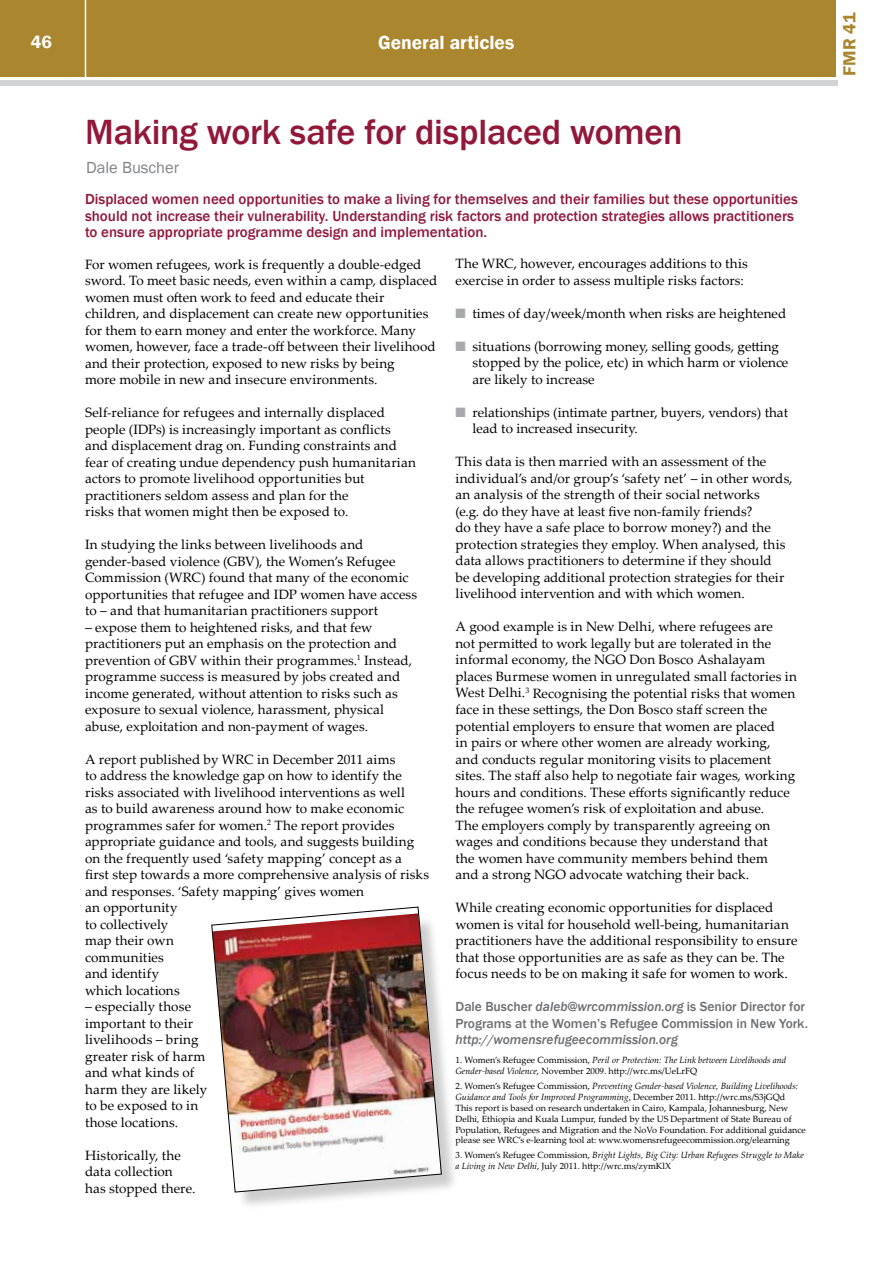
<style>
.page{position:relative;width:893px;height:1263px;background:#fff}
.page>*{position:absolute;margin:0;border:0;box-sizing:border-box;transform-origin:0 0}
.t1{font:500 36px "Franklin Gothic";letter-spacing:-.01em;color:#92183a}
.t2{font:600 19.5px "Franklin Gothic";color:#fff}
.t3{font:600 18px "Franklin Gothic";color:#aa862f}
.t4{font:600 18px "Franklin Gothic";color:#fff}
.t5{font:16.5px "Franklin Gothic";color:#808285}
.t6{font:500 15px/16.5px "Franklin Gothic";color:#92183a}
.t7{font:13.5px/16.5px "Palatino Linotype";letter-spacing:.005em;color:#000}
.t8{font:500 13.5px/16.5px "Franklin Gothic";color:#6d6e71}
.t9{font:italic 500 13.5px "Franklin Gothic";color:#6d6e71}
.t10{font:9px/10.8px "Palatino Linotype";color:#000}
.t11{font:italic 9px/10.8px "Palatino Linotype";color:#000}
.s1{color:#a7a9ac}
.s2{font-style:italic}
.s3{font-style:normal}
</style>
<div class="page">
<div style="left:0;top:0;width:836px;height:77px;background:#aa862f"></div>
<div style="left:0;top:80px;width:837px;height:5px;background:#d1d3d4"></div>
<hr style="left:85px;top:0;width:1px;height:78px;background:#fff">
<div style="left:214px;top:910px;width:246px;height:300px;background:#000;opacity:.2"></div>
<img style="left:211px;top:907px;width:231px;height:285px">
<h3 class="t4" style="left:31px;top:31px;width:23px">46</h3>
<h2 class="t2" style="left:378px;top:31px;width:138px">General articles</h2>
<h1 class="t1" style="left:85px;top:110px;width:599px">Making work safe for displaced women</h1>
<p class="t5" style="left:86px;top:157px;width:95px">Dale Buscher</p>
<p class="t6" style="left:85px;top:191px;width:714px">Displaced women need opportunities to make a living for themselves and their families but these opportunities should not increase their vulnerability. Understanding risk factors and protection strategies allows practitioners to ensure appropriate programme design and implementation.</p>
<p class="t7" style="left:85px;top:255px;width:354px">For women refugees, work is frequently a double-edged sword. To meet basic needs, even within a camp, displaced women must often work to feed and educate their children, and displacement can create new opportunities for them to earn money and enter the workforce. Many women, however, face a trade-off between their livelihood and their protection, exposed to new risks by being<br>more mobile in new and insecure environments.</p>
<p class="t7" style="left:85px;top:404px;width:332px">Self-reliance for refugees and internally displaced people (IDPs) is increasingly important as conflicts and displacement drag on. Funding constraints and fear of creating undue dependency push humanitarian actors to promote livelihood opportunities but practitioners seldom assess and plan for the<br>risks that women might then be exposed to.</p>
<p class="t7" style="left:85px;top:536px;width:334px">In studying the links between livelihoods and gender-based violence (GBV), the Women’s Refugee Commission (WRC) found that many of the economic opportunities that refugee and IDP women have access to – and that humanitarian practitioners support</p>
<p class="t7" style="left:85px;top:618px;width:328px">– expose them to heightened risks, and that few practitioners put an emphasis on the protection and prevention of GBV within their programmes.<sup>1</sup> Instead, programme success is measured by jobs created and income generated, without attention to risks such as exposure to sexual violence, harassment, physical abuse, exploitation and non-payment of wages.</p>
<p class="t7" style="left:85px;top:750px;width:346px">A report published by WRC in December 2011 aims<br>to address the knowledge gap on how to identify the risks associated with livelihood interventions as well<br>as to build awareness around how to make economic programmes safer for women.<sup>2</sup> The report provides appropriate guidance and tools, and suggests building on the frequently used ‘safety mapping’ concept as a first step towards a more comprehensive analysis of risks and responses. ‘Safety mapping’ gives women<br>an opportunity<br>to collectively<br>map their own<br>communities<br>and identify<br>which locations</p>
<p class="t7" style="left:85px;top:998px;width:124px">– especially those important to their livelihoods – bring greater risk of harm and what kinds of harm they are likely to be exposed to in those locations.</p>
<p class="t7" style="left:85px;top:1146px;width:112px">Historically, the data collection has stopped there.</p>
<p class="t7" style="left:455px;top:255px;width:294px">The WRC, however, encourages additions to this exercise in order to assess multiple risks factors:</p>
<p class="t7" style="left:455px;top:305px;width:332px"><span class="s1">■</span> times of day/week/month when risks are heightened</p>
<p class="t7" style="left:472px;top:338px;width:317px;text-indent:-17px"><span class="s1">■</span> situations (borrowing money, selling goods, getting stopped by the police, etc) in which harm or violence are likely to increase</p>
<p class="t7" style="left:472px;top:404px;width:317px;text-indent:-17px"><span class="s1">■</span> relationships (intimate partner, buyers, vendors) that lead to increased insecurity.</p>
<p class="t7" style="left:455px;top:453px;width:339px">This data is then married with an assessment of the individual’s and/or group’s ‘safety net’ – in other words, an analysis of the strength of their social networks<br>(e.g. do they have at least five non-family friends?<br>do they have a safe place to borrow money?) and the protection strategies they employ. When analysed, this data allows practitioners to determine if they should<br>be developing additional protection strategies for their livelihood intervention and with which women.</p>
<p class="t7" style="left:455px;top:618px;width:343px">A good example is in New Delhi, where refugees are<br>not permitted to work legally but are tolerated in the informal economy, the NGO Don Bosco Ashalayam places Burmese women in unregulated small factories in West Delhi.<sup>3</sup> Recognising the potential risks that women face in these settings, the Don Bosco staff screen the potential employers to ensure that women are placed<br>in pairs or where other women are already working, and conducts regular monitoring visits to placement sites. The staff also help to negotiate fair wages, working hours and conditions. These efforts significantly reduce the refugee women’s risk of exploitation and abuse.<br>The employers comply by transparently agreeing on wages and conditions because they understand that<br>the women have community members behind them<br>and a strong NGO advocate watching their back.</p>
<p class="t7" style="left:455px;top:899px;width:344px">While creating economic opportunities for displaced women is vital for household well-being, humanitarian practitioners have the additional responsibility to ensure that those opportunities are as safe as they can be. The focus needs to be on making it safe for women to work.</p>
<p class="t8" style="left:455px;top:998px;width:354px">Dale Buscher <span class="s2">daleb@wrcommission.org</span> is Senior Director for<br>Programs at the Women’s Refugee Commission in New York.</p>
<p class="t9" style="left:455px;top:1031px;width:224px">http://womensrefugeecommission.org</p>
<p class="t11" style="left:455px;top:1054px;width:332px"><span class="s3">1. Women’s Refugee Commission,</span> Peril or Protection: The Link between Livelihoods and<br>Gender-based Violence<span class="s3">, November 2009. http://wrc.ms/UeLrFQ</span></p>
<p class="t10" style="left:455px;top:1080px;width:352px">2. Women’s Refugee Commission, <span class="s2">Preventing Gender-based Violence, Building Livelihoods:<br>Guidance and Tools for Improved Programming</span>, December 2011. http://wrc.ms/S3jGQd<br>This report is based on research undertaken in Cairo, Kampala, Johannesburg, New Delhi, Ethiopia and Kuala Lumpur, funded by the US Department of State Bureau of Population, Refugees and Migration and the NoVo Foundation. For additional guidance please see WRC’s e-learning tool at: www.womensrefugeecommission.org/elearning</p>
<p class="t11" style="left:455px;top:1149px;width:350px"><span class="s3">3. Women’s Refugee Commission,</span> Bright Lights, Big City: Urban Refugees Struggle to Make a Living in New Delhi<span class="s3">, July 2011. http://wrc.ms/zymKlX</span></p>
<h3 class="t3" style="left:838px;top:76px;width:64px;rotate:-90deg">FMR 41</h3>
</div>
